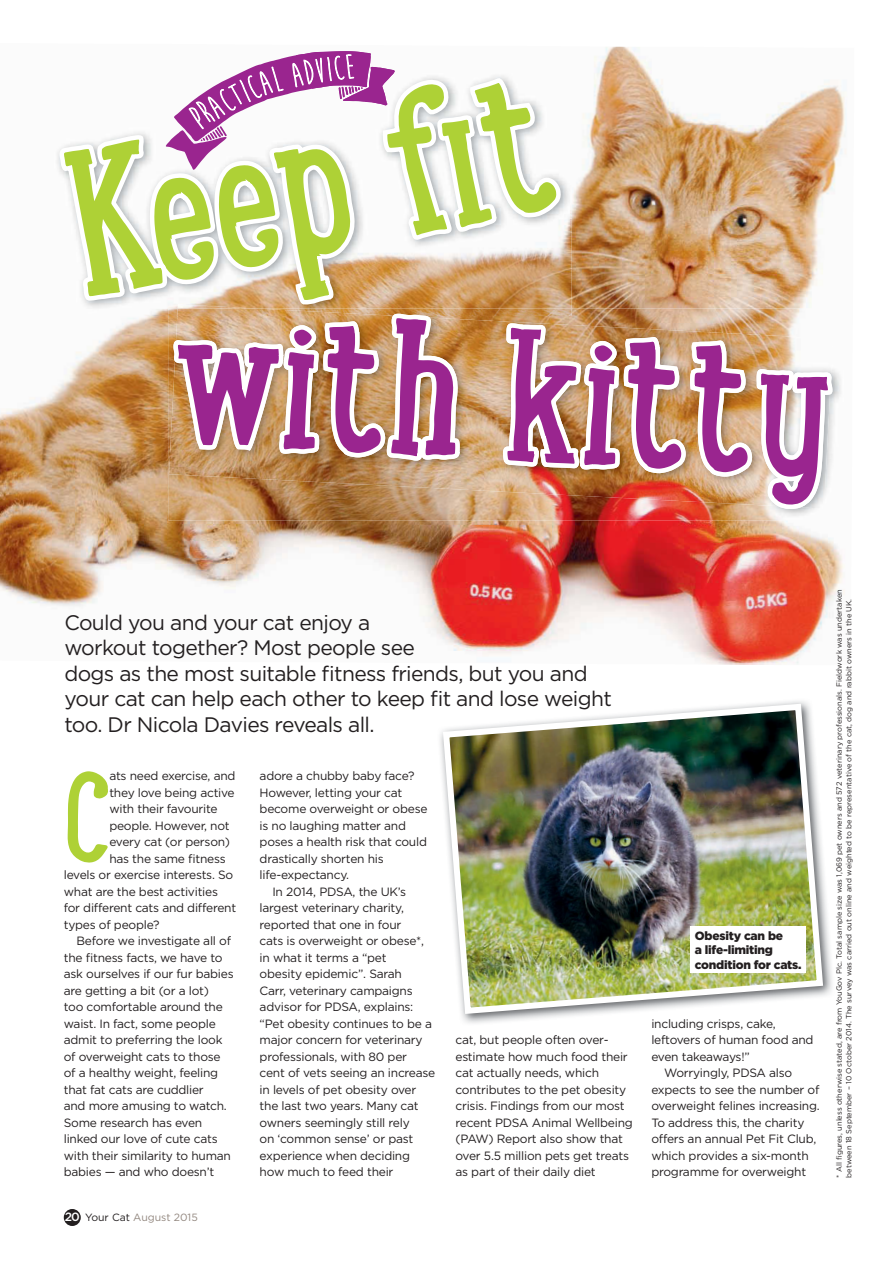
<style>
.page{position:relative;width:893px;height:1263px;background:#fff}
.page>*{position:absolute;margin:0;border:0;box-sizing:border-box;transform-origin:0 0}
.t1{font:700 210.15px "Lunch Box Slab";color:#aed136}
.t2{font:700 198.9px "Lunch Box Slab";color:#9a258f}
.t3{font:125.85px "Lunch Box Slab";color:#aed136}
.t4{font:21px/25.5px "Gotham";letter-spacing:-.03em;color:#231f20}
.t5{font:12px/16.5px "Gotham";letter-spacing:-.02em;color:#231f20}
.t6{font:900 12px/14.2px "Gotham";letter-spacing:-.02em;color:#231f20}
.t7{font:12px "Gotham";letter-spacing:-.04em;color:#231f20}
.t8{font:10.5px "Gotham";color:#938880}
.t9{font:7.5px/9.8px "Gotham";color:#231f20}
.s1{font-weight:500;font-size:12px;color:#fff}
.s2{color:#231f20}
</style>
<div class="page">
<div style="left:64px;top:1209px;width:17px;height:17px;background:#231f20;border-radius:50%"></div>
<img style="left:0;top:46px;width:846px;height:619px">
<img style="left:168px;top:309px;width:676px;height:211px">
<img style="left:173px;top:314px;width:659px;height:195px">
<img style="left:54px;top:73px;width:518px;height:243px">
<img style="left:168px;top:309px;width:404px;height:7px">
<img style="left:178px;top:304px;width:80px;height:5px">
<img style="left:177px;top:309px;width:216px;height:7px">
<img style="left:393px;top:314px;width:33px;height:2px">
<img style="left:462px;top:907px;width:370px;height:116px">
<img style="left:440px;top:701px;width:386px;height:316px">
<div style="left:691px;top:926px;width:115px;height:47px;background:#fff"></div>
<svg style="left:166px;top:51px;width:229px;height:119px"></svg>
<p class="t1" style="left:52px;top:147px;width:496px;rotate:-11deg">Keep fit</p>
<p class="t2" style="left:173px;top:295px;width:668px;rotate:3deg">with kitty</p>
<p class="t4" style="left:64px;top:611px;width:549px">Could you and your cat enjoy a<br>workout together? Most people see<br>dogs as the most suitable fitness friends, but you and your cat can help each other to keep fit and lose weight too. Dr Nicola Davies reveals all.</p>
<p class="t3" style="left:64px;top:768px;width:50px">C</p>
<p class="t5" style="left:109px;top:768px;width:128px">ats need exercise, and</p>
<p class="t5" style="left:109px;top:785px;width:127px">they love being active</p>
<p class="t5" style="left:109px;top:801px;width:110px">with their favourite</p>
<p class="t5" style="left:109px;top:818px;width:122px">people. However, not</p>
<p class="t5" style="left:109px;top:834px;width:122px">every cat (or person)</p>
<p class="t5" style="left:109px;top:851px;width:118px">has the same fitness</p>
<p class="t5" style="left:64px;top:867px;width:171px">levels or exercise interests. So</p>
<p class="t5" style="left:64px;top:884px;width:156px">what are the best activities</p>
<p class="t5" style="left:64px;top:900px;width:174px">for different cats and different</p>
<p class="t5" style="left:64px;top:917px;width:97px">types of people?</p>
<p class="t5" style="left:77px;top:933px;width:156px">Before we investigate all of</p>
<p class="t5" style="left:64px;top:950px;width:160px">the fitness facts, we have to</p>
<p class="t5" style="left:64px;top:966px;width:171px">ask ourselves if our fur babies</p>
<p class="t5" style="left:64px;top:983px;width:147px">are getting a bit (or a lot)</p>
<p class="t5" style="left:64px;top:999px;width:161px">too comfortable around the</p>
<p class="t5" style="left:64px;top:1016px;width:153px">waist. In fact, some people</p>
<p class="t5" style="left:64px;top:1032px;width:160px">admit to preferring the look</p>
<p class="t5" style="left:64px;top:1049px;width:158px">of overweight cats to those</p>
<p class="t5" style="left:64px;top:1065px;width:156px">of a healthy weight, feeling</p>
<p class="t5" style="left:64px;top:1082px;width:142px">that fat cats are cuddlier</p>
<p class="t5" style="left:64px;top:1098px;width:165px">and more amusing to watch.</p>
<p class="t5" style="left:64px;top:1115px;width:140px">Some research has even</p>
<p class="t5" style="left:64px;top:1131px;width:155px">linked our love of cute cats</p>
<p class="t5" style="left:64px;top:1148px;width:169px">with their similarity to human</p>
<p class="t5" style="left:64px;top:1164px;width:152px">babies — and who doesn’t</p>
<p class="t8" style="left:65px;top:1213px;width:135px"><span class="s1">20</span> <span class="s2">Your Cat</span> August 2015</p>
<p class="t5" style="left:260px;top:768px;width:156px">adore a chubby baby face?</p>
<p class="t5" style="left:260px;top:785px;width:144px">However, letting your cat</p>
<p class="t5" style="left:260px;top:801px;width:169px">become overweight or obese</p>
<p class="t5" style="left:260px;top:818px;width:148px">is no laughing matter and</p>
<p class="t5" style="left:260px;top:834px;width:169px">poses a health risk that could</p>
<p class="t5" style="left:260px;top:851px;width:126px">drastically shorten his</p>
<p class="t5" style="left:260px;top:867px;width:91px">life-expectancy.</p>
<p class="t5" style="left:272px;top:884px;width:135px">In 2014, PDSA, the UK’s</p>
<p class="t5" style="left:260px;top:900px;width:146px">largest veterinary charity,</p>
<p class="t5" style="left:260px;top:917px;width:143px">reported that one in four</p>
<p class="t5" style="left:260px;top:933px;width:166px">cats is overweight or obese*,</p>
<p class="t5" style="left:260px;top:950px;width:128px">in what it terms a “pet</p>
<p class="t5" style="left:260px;top:966px;width:144px">obesity epidemic”. Sarah</p>
<p class="t5" style="left:260px;top:983px;width:155px">Carr, veterinary campaigns</p>
<p class="t5" style="left:260px;top:999px;width:155px">advisor for PDSA, explains:</p>
<p class="t5" style="left:260px;top:1016px;width:174px">“Pet obesity continues to be a</p>
<p class="t5" style="left:260px;top:1032px;width:165px">major concern for veterinary</p>
<p class="t5" style="left:260px;top:1049px;width:149px">professionals, with 80 per</p>
<p class="t5" style="left:260px;top:1065px;width:177px">cent of vets seeing an increase</p>
<p class="t5" style="left:260px;top:1082px;width:158px">in levels of pet obesity over</p>
<p class="t5" style="left:260px;top:1098px;width:161px">the last two years. Many cat</p>
<p class="t5" style="left:260px;top:1115px;width:152px">owners seemingly still rely</p>
<p class="t5" style="left:260px;top:1131px;width:155px">on ‘common sense’ or past</p>
<p class="t5" style="left:260px;top:1148px;width:152px">experience when deciding</p>
<p class="t5" style="left:260px;top:1164px;width:135px">how much to feed their</p>
<p class="t5" style="left:455px;top:1032px;width:179px">cat, but people often over&shy;estimate how much food their cat actually needs, which contributes to the pet obesity crisis. Findings from our most recent PDSA Animal Wellbeing (PAW) Report also show that over 5.5 million pets get treats as part of their daily diet</p>
<p class="t6" style="left:695px;top:930px;width:108px">Obesity can be<br>a life-limiting condition for cats.</p>
<p class="t5" style="left:651px;top:1016px;width:126px">including crisps, cake,</p>
<p class="t5" style="left:651px;top:1032px;width:164px">leftovers of human food and</p>
<p class="t7" style="left:651px;top:1052px;width:100px">even takeaways!”</p>
<p class="t5" style="left:664px;top:1065px;width:130px">Worryingly, PDSA also</p>
<p class="t5" style="left:651px;top:1082px;width:170px">expects to see the number of</p>
<p class="t5" style="left:651px;top:1098px;width:170px">overweight felines increasing.</p>
<p class="t5" style="left:651px;top:1115px;width:155px">To address this, the charity</p>
<p class="t5" style="left:651px;top:1131px;width:166px">offers an annual Pet Fit Club,</p>
<p class="t5" style="left:651px;top:1148px;width:159px">which provides a six-month</p>
<p class="t5" style="left:651px;top:1164px;width:156px">programme for overweight</p>
<p class="t9" style="left:835px;top:1178px;width:590px;rotate:-90deg">* All figures, unless otherwise stated, are from YouGov Plc. Total sample size was 1,069 pet owners and 572 veterinary professionals. Fieldwork was undertaken between 18 September – 10 October 2014. The survey was carried out online and weighted to be representative of the cat, dog and rabbit owners in the UK.</p>
</div>
